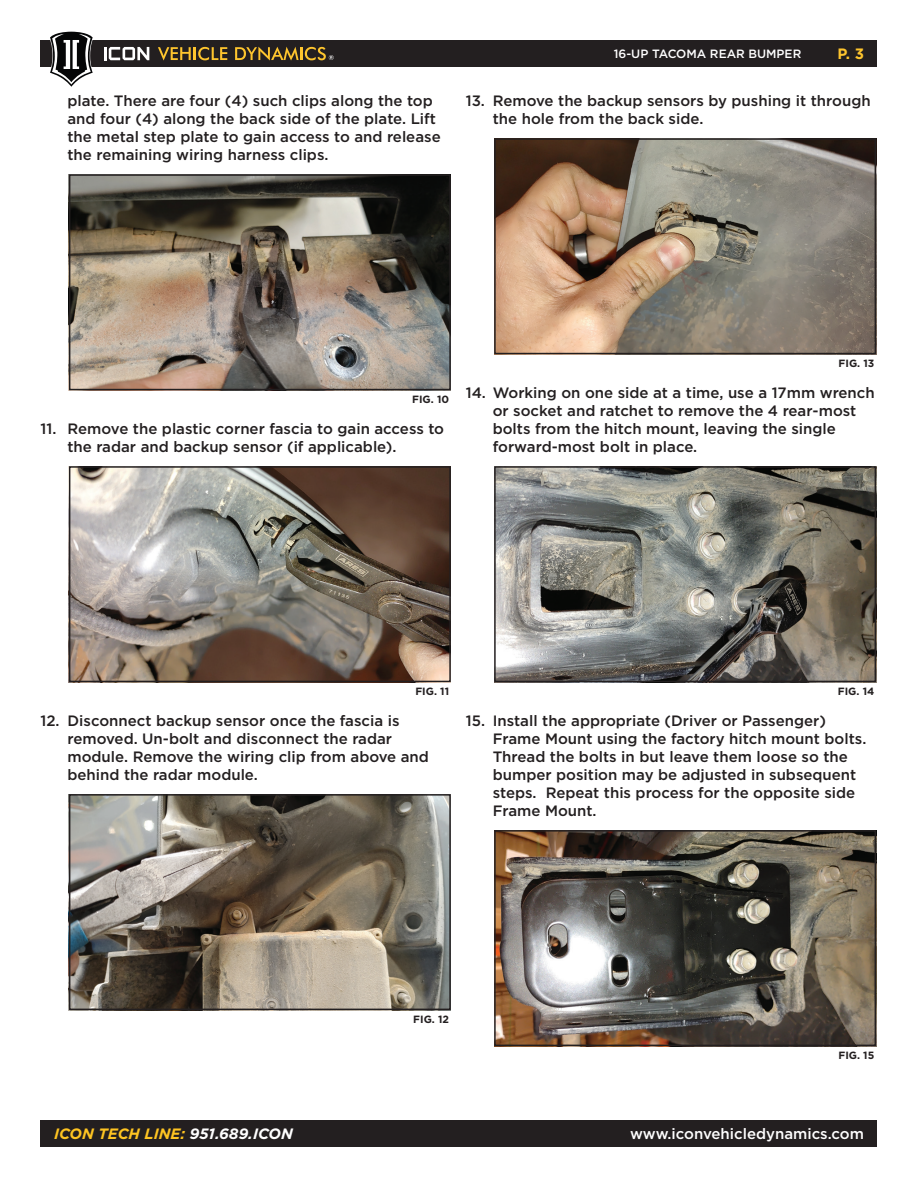
<style>
.page{position:relative;width:918px;height:1188px;background:#fff}
.page>*{position:absolute;margin:0;border:0;box-sizing:border-box;transform-origin:0 0}
.t1{font:500 15px/18px "Gotham";color:#231f20}
.t2{font:500 15px "Gotham";color:#fff}
.t3{font:italic 700 15px "Gotham";color:#fec422}
.t4{font:700 15px "Gotham";color:#fec52e}
.t5{font:500 12px "Gotham";color:#fff}
.t6{font:700 10.5px "Gotham";color:#231f20}
.s1{color:#fff}
</style>
<div class="page">
<div style="left:40px;top:40px;width:838px;height:28px;background:#231f20"></div>
<div style="left:40px;top:1120px;width:838px;height:28px;background:#231f20"></div>
<svg style="left:49px;top:31px;width:45px;height:56px"></svg>
<svg style="left:104px;top:47px;width:45px;height:13px"></svg>
<svg style="left:158px;top:47px;width:69px;height:14px"></svg>
<svg style="left:235px;top:47px;width:99px;height:14px"></svg>
<img style="left:72px;top:177px;width:376px;height:210px">
<div style="left:69px;top:174px;width:382px;height:216px;border:2px solid #231f20"></div>
<img style="left:72px;top:469px;width:376px;height:210px">
<div style="left:69px;top:466px;width:382px;height:216px;border:2px solid #231f20"></div>
<img style="left:72px;top:797px;width:376px;height:210px">
<div style="left:69px;top:794px;width:382px;height:216px;border:2px solid #231f20"></div>
<img style="left:497px;top:141px;width:376px;height:210px">
<div style="left:494px;top:138px;width:382px;height:216px;border:2px solid #231f20"></div>
<img style="left:497px;top:469px;width:376px;height:210px">
<div style="left:494px;top:466px;width:382px;height:216px;border:2px solid #231f20"></div>
<img style="left:497px;top:833px;width:376px;height:210px">
<div style="left:494px;top:830px;width:382px;height:216px;border:2px solid #231f20"></div>
<p class="t1" style="left:68px;top:92px;width:375px">plate. There are four (4) such clips along the top and four (4) along the back side of the plate. Lift the metal step plate to gain access to and release the remaining wiring harness clips.</p>
<p class="t5" style="left:614px;top:46px;width:189px">16-UP TACOMA REAR BUMPER</p>
<p class="t4" style="left:837px;top:44px;width:28px">P. 3</p>
<p class="t1" style="left:493px;top:92px;width:379px;text-indent:-27px">13. Remove the backup sensors by pushing it through the hole from the back side.</p>
<p class="t6" style="left:412px;top:392px;width:38px">Fig. 10</p>
<p class="t1" style="left:68px;top:420px;width:378px;text-indent:-27px">11. Remove the plastic corner fascia to gain access to the radar and backup sensor (if applicable).</p>
<p class="t6" style="left:839px;top:356px;width:37px">Fig. 13</p>
<p class="t1" style="left:493px;top:384px;width:384px;text-indent:-27px">14. Working on one side at a time, use a 17mm wrench or socket and ratchet to remove the 4 rear-most bolts from the hitch mount, leaving the single forward-most bolt in place.</p>
<p class="t6" style="left:415px;top:684px;width:35px">Fig. 11</p>
<p class="t1" style="left:68px;top:712px;width:363px;text-indent:-27px">12. Disconnect backup sensor once the fascia is removed. Un-bolt and disconnect the radar module. Remove the wiring clip from above and behind the radar module.</p>
<p class="t6" style="left:838px;top:684px;width:38px">Fig. 14</p>
<p class="t1" style="left:493px;top:712px;width:375px;text-indent:-27px">15. Install the appropriate (Driver or Passenger)<br>Frame Mount using the factory hitch mount bolts.<br>Thread the bolts in but leave them loose so the bumper position may be adjusted in subsequent steps. Repeat this process for the opposite side Frame Mount.</p>
<p class="t6" style="left:413px;top:1012px;width:37px">Fig. 12</p>
<p class="t6" style="left:839px;top:1048px;width:37px">Fig. 15</p>
<p class="t3" style="left:54px;top:1124px;width:240px">ICON TECH LINE: <span class="s1">951.689.ICON</span></p>
<p class="t2" style="left:630px;top:1124px;width:235px">www.iconvehicledynamics.com</p>
</div>
